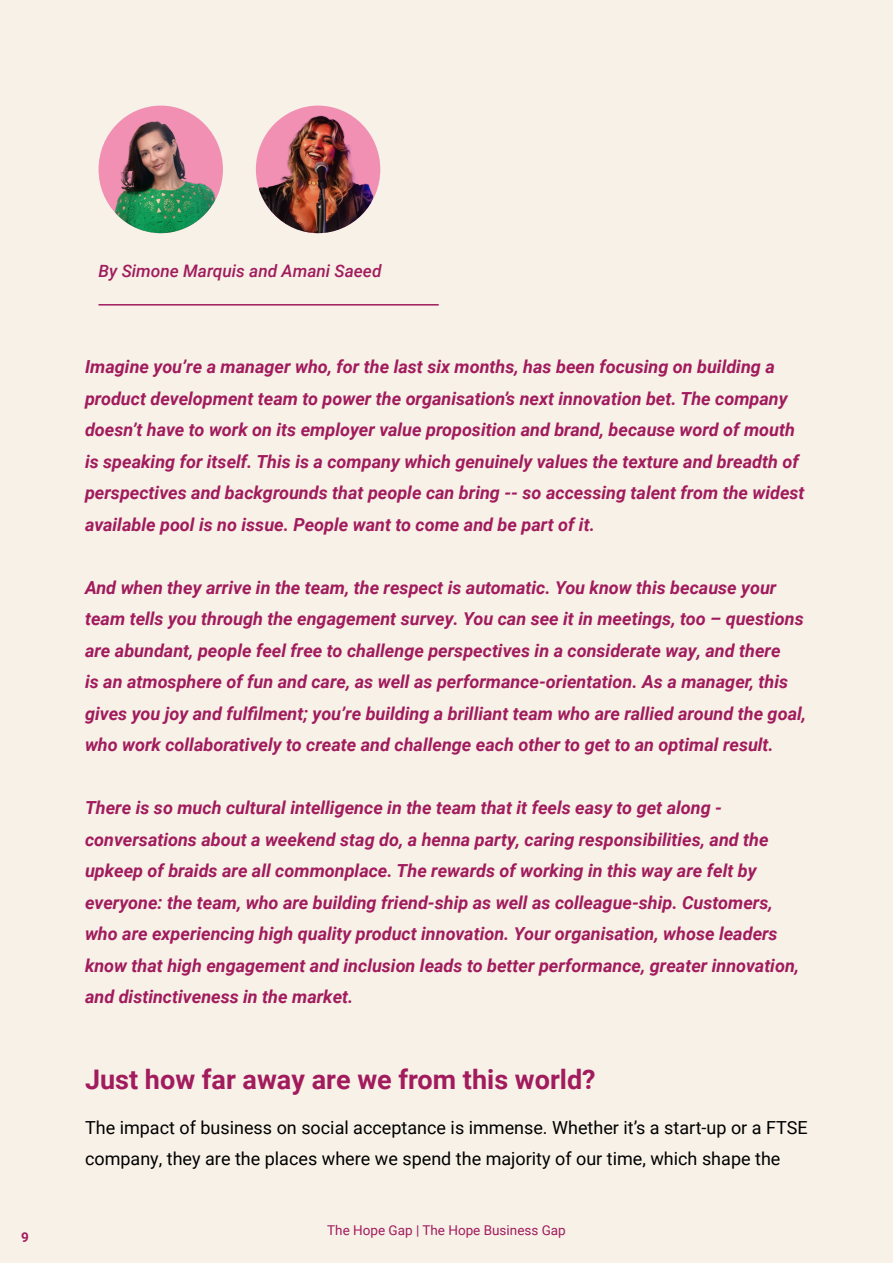
<style>
.page{position:relative;width:893px;height:1263px;background:#f7f1e7}
.page>*{position:absolute;margin:0;border:0;box-sizing:border-box;transform-origin:0 0}
.t1{font:700 27px "Roboto";color:#a11b5d}
.t2{font:italic 700 18px/31.5px "Roboto";color:#a11b5d}
.t3{font:18px/31.5px "Roboto";color:#000}
.t4{font:italic 500 17.25px "Roboto";color:#a11b5d}
.t5{font:13.5px "Roboto";color:#a11b5d}
.t6{font:700 13.5px "Roboto";color:#a11b5d}
</style>
<div class="page">
<div style="left:99px;top:106px;width:124px;height:127px;background:#f190b3;border-radius:50%"></div>
<img style="left:110px;top:120px;width:110px;height:113px">
<div style="left:256px;top:106px;width:124px;height:127px;background:#f190b3;border-radius:50%"></div>
<img style="left:256px;top:114px;width:124px;height:119px">
<hr style="left:99px;top:304px;width:340px;height:2px;background:#a11b5d">
<p class="t4" style="left:99px;top:259px;width:285px">By Simone Marquis and Amani Saeed</p>
<p class="t2" style="left:85px;top:350px;width:721px">Imagine you’re a manager who, for the last six months, has been focusing on building a product development team to power the organisation’s next innovation bet. The company doesn’t have to work on its employer value proposition and brand, because word of mouth is speaking for itself. This is a company which genuinely values the texture and breadth of perspectives and backgrounds that people can bring -- so accessing talent from the widest available pool is no issue. People want to come and be part of it.</p>
<p class="t2" style="left:85px;top:571px;width:723px">And when they arrive in the team, the respect is automatic. You know this because your team tells you through the engagement survey. You can see it in meetings, too – questions are abundant, people feel free to challenge perspectives in a considerate way, and there<br>is an atmosphere of fun and care, as well as performance-orientation. As a manager, this gives you joy and fulfilment; you’re building a brilliant team who are rallied around the goal, who work collaboratively to create and challenge each other to get to an optimal result.</p>
<p class="t2" style="left:85px;top:791px;width:716px">There is so much cultural intelligence in the team that it feels easy to get along - conversations about a weekend stag do, a henna party, caring responsibilities, and the upkeep of braids are all commonplace. The rewards of working in this way are felt by everyone: the team, who are building friend-ship as well as colleague-ship. Customers, who are experiencing high quality product innovation. Your organisation, whose leaders know that high engagement and inclusion leads to better performance, greater innovation, and distinctiveness in the market.</p>
<h1 class="t1" style="left:85px;top:1060px;width:512px">Just how far away are we from this world?</h1>
<p class="t3" style="left:85px;top:1111px;width:724px">The impact of business on social acceptance is immense. Whether it’s a start-up or a FTSE company, they are the places where we spend the majority of our time, which shape the</p>
<p class="t6" style="left:21px;top:1227px;width:9px">9</p>
<p class="t5" style="left:327px;top:1221px;width:240px">The Hope Gap | The Hope Business Gap</p>
</div>
